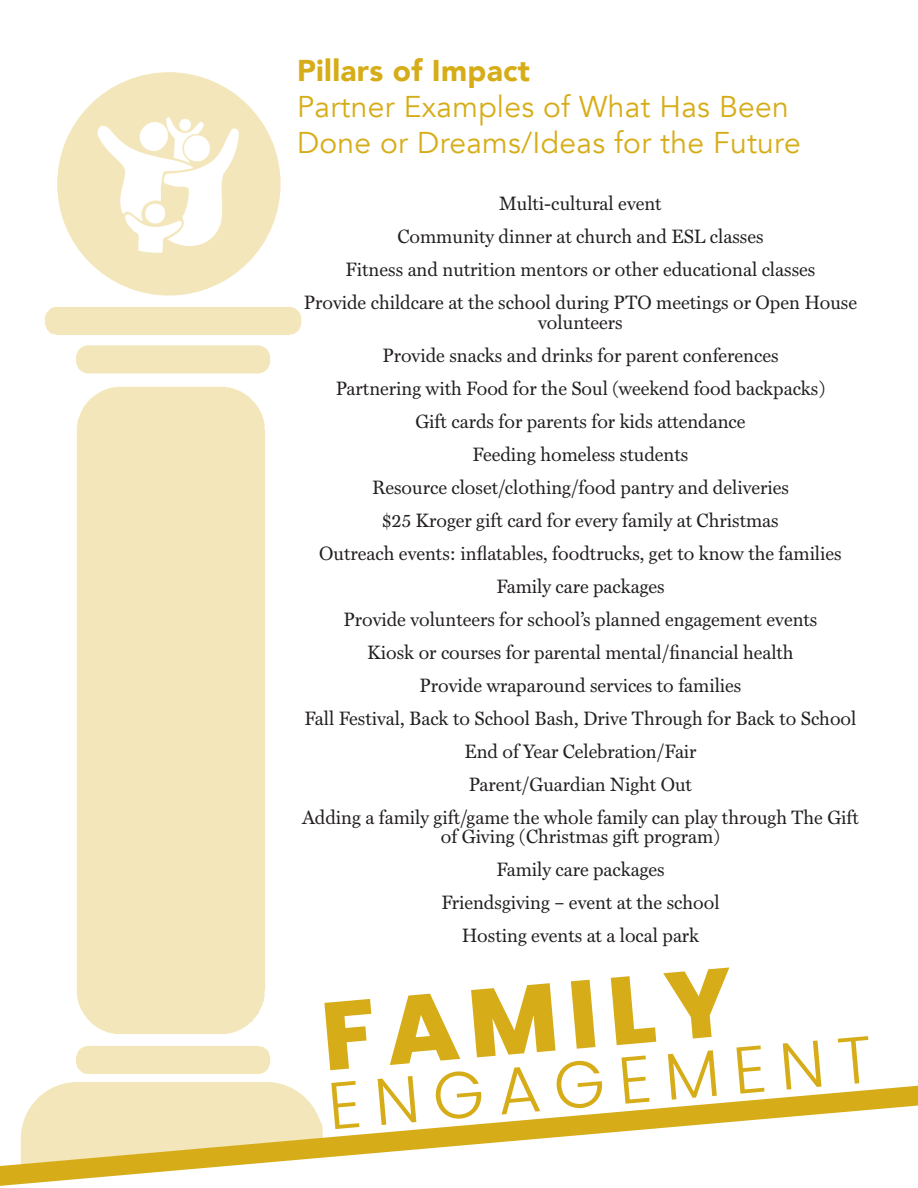
<style>
.page{position:relative;width:918px;height:1188px;background:#fff}
.page>*{position:absolute;margin:0;border:0;box-sizing:border-box;transform-origin:0 0}
.t1{font:30px/36px "Avenir";letter-spacing:.01em;color:#d6ad18}
.t2{font:900 30px "Avenir";letter-spacing:.01em;color:#d6ad18}
.t3{font:19.5px/19.5px "HK Serif";color:#231f20;text-align:center}
</style>
<div class="page">
<img style="left:45px;top:307px;width:286px;height:767px">
<div style="left:57px;top:72px;width:224px;height:224px;background:#f2e6ba;border-radius:50%"></div>
<img style="left:97px;top:117px;width:142px;height:136px">
<svg style="left:57px;top:1082px;width:230px;height:4px"></svg>
<svg style="left:0;top:1086px;width:918px;height:100px"></svg>
<svg style="left:331px;top:1036px;width:537px;height:93px"></svg>
<svg style="left:324px;top:967px;width:405px;height:103px"></svg>
<p class="t2" style="left:297px;top:45px;width:235px">Pillars of Impact</p>
<p class="t1" style="left:297px;top:89px;width:505px">Partner Examples of What Has Been<br>Done or Dreams/Ideas for the Future</p>
<p class="t3" style="left:499px;top:193px;width:164px">Multi-cultural event</p>
<p class="t3" style="left:397px;top:226px;width:368px">Community dinner at church and ESL classes</p>
<p class="t3" style="left:346px;top:259px;width:471px">Fitness and nutrition mentors or other educational classes</p>
<p class="t3" style="left:304px;top:292px;width:555px">Provide childcare at the school during PTO meetings or Open House volunteers</p>
<p class="t3" style="left:382px;top:344px;width:398px">Provide snacks and drinks for parent conferences</p>
<p class="t3" style="left:336px;top:377px;width:491px">Partnering with Food for the Soul (weekend food backpacks)</p>
<p class="t3" style="left:415px;top:410px;width:332px">Gift cards for parents for kids attendance</p>
<p class="t3" style="left:473px;top:443px;width:217px">Feeding homeless students</p>
<p class="t3" style="left:372px;top:476px;width:418px">Resource closet/clothing/food pantry and deliveries</p>
<p class="t3" style="left:382px;top:509px;width:398px">$25 Kroger gift card for every family at Christmas</p>
<p class="t3" style="left:319px;top:542px;width:524px">Outreach events: inflatables, foodtrucks, get to know the families</p>
<p class="t3" style="left:496px;top:575px;width:170px">Family care packages</p>
<p class="t3" style="left:344px;top:608px;width:476px">Provide volunteers for school’s planned engagement events</p>
<p class="t3" style="left:367px;top:641px;width:428px">Kiosk or courses for parental mental/financial health</p>
<p class="t3" style="left:420px;top:674px;width:323px">Provide wraparound services to families</p>
<p class="t3" style="left:305px;top:707px;width:553px">Fall Festival, Back to School Bash, Drive Through for Back to School</p>
<p class="t3" style="left:464px;top:740px;width:234px">End of Year Celebration/Fair</p>
<p class="t3" style="left:469px;top:773px;width:225px">Parent/Guardian Night Out</p>
<p class="t3" style="left:302px;top:806px;width:558px">Adding a family gift/game the whole family can play through The Gift of Giving (Christmas gift program)</p>
<p class="t3" style="left:496px;top:859px;width:170px">Family care packages</p>
<p class="t3" style="left:441px;top:892px;width:280px">Friendsgiving – event at the school</p>
<p class="t3" style="left:462px;top:925px;width:239px">Hosting events at a local park</p>
</div>
